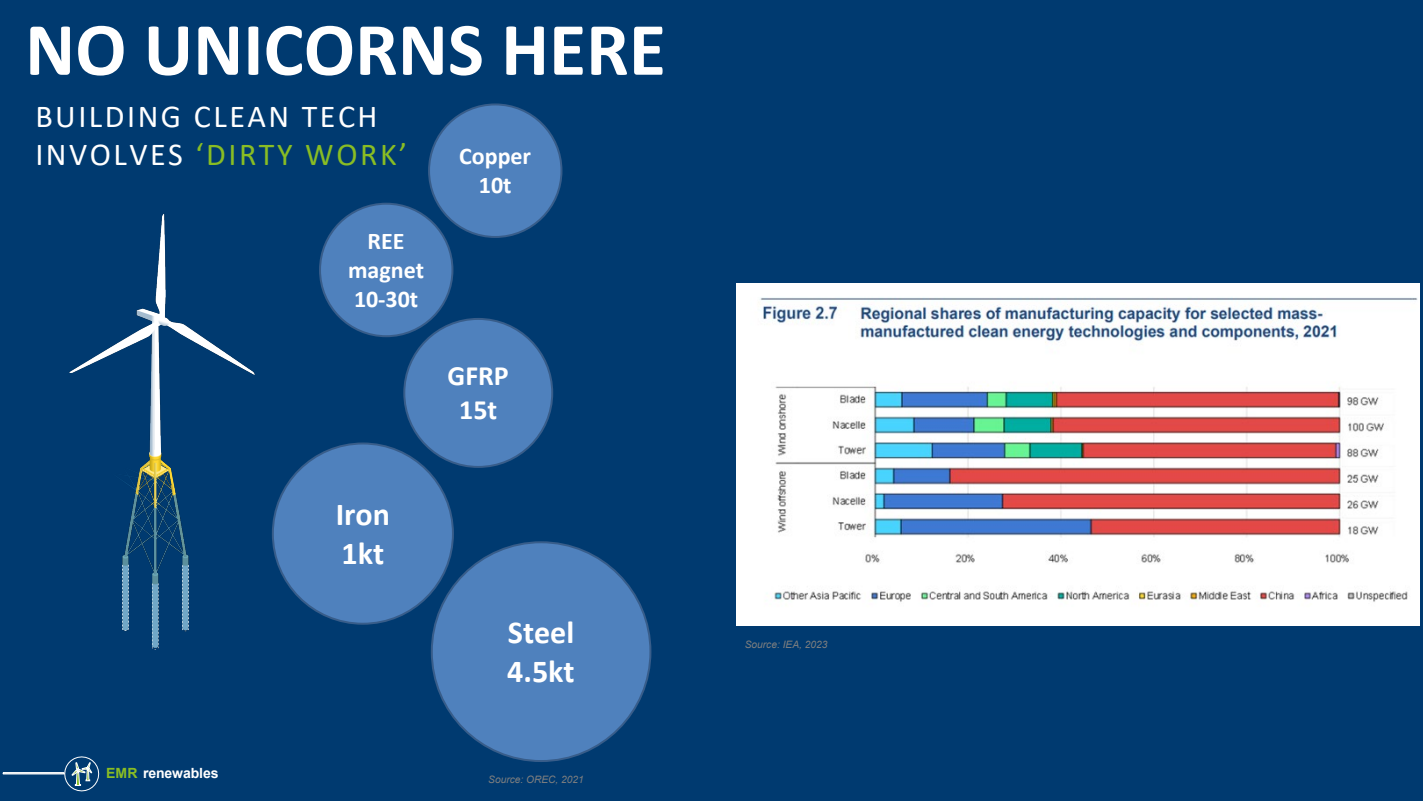
<style>
.page{position:relative;width:1423px;height:801px;background:#fff}
.page>*{position:absolute;margin:0;border:0;box-sizing:border-box;transform-origin:0 0}
.t1{font:700 76px "Calibri";color:#fff}
.t2{font:32px/38.4px "Calibri";letter-spacing:.08em;color:#fff}
.t3{font:700 32px "Calibri";color:#fff}
.t4{font:700 28px "Calibri";color:#fff}
.t5{font:700 24px/28.8px "Calibri";color:#fff;text-align:center}
.Slide{font:700 14px "Arial";letter-spacing:-.01em;color:#fff}
.t6{font:italic 10.2px "Arial";letter-spacing:-.005em;color:#7f7f7f}
.s1{color:#89bd24}
</style>
<div class="page">
<div style="left:0;top:0;width:1422px;height:800px;background:#003a70"></div>
<div style="left:3px;top:772px;width:61px;height:1px;background:#00325b;border:1px solid #fff"></div>
<svg style="left:64px;top:756px;width:36px;height:35px"></svg>
<img style="left:736px;top:283px;width:683px;height:342px">
<div style="left:432px;top:542px;width:218px;height:218px;background:#4f81bd;border-radius:50%"></div>
<div style="left:429px;top:104px;width:132px;height:133px;background:#4f81bd;border-radius:50%"></div>
<div style="left:273px;top:443px;width:180px;height:180px;background:#4f81bd;border-radius:50%"></div>
<img style="left:69px;top:214px;width:186px;height:436px">
<div style="left:320px;top:203px;width:132px;height:133px;background:#4f81bd;border-radius:50%"></div>
<div style="left:404px;top:319px;width:148px;height:147px;background:#4f81bd;border-radius:50%"></div>
<p class="t1" style="left:25px;top:-4px;width:642px">NO UNICORNS HERE</p>
<p class="t2" style="left:35px;top:96px;width:373px">BUILDING CLEAN TECH<br>INVOLVES <span class="s1">‘DIRTY WORK’</span></p>
<p class="t5" style="left:348px;top:226px;width:78px">REE magnet</p>
<p class="t5" style="left:354px;top:284px;width:66px">10-30t</p>
<p class="t5" style="left:459px;top:141px;width:73px">Copper</p>
<p class="t5" style="left:479px;top:170px;width:34px">10t</p>
<p class="t4" style="left:447px;top:356px;width:63px">GFRP</p>
<p class="t4" style="left:459px;top:389px;width:40px">15t</p>
<p class="t3" style="left:336px;top:491px;width:56px">Iron</p>
<p class="t3" style="left:341px;top:530px;width:44px">1kt</p>
<p class="t3" style="left:508px;top:609px;width:68px">Steel</p>
<p class="t3" style="left:507px;top:648px;width:69px">4.5kt</p>
<p class="Slide" style="left:106px;top:762px;width:114px"><span class="s1">EMR</span> renewables</p>
<p class="t6" style="left:488px;top:772px;width:97px">Source: OREC, 2021</p>
<p class="t6" style="left:744px;top:637px;width:84px">Source: IEA, 2023</p>
</div>
